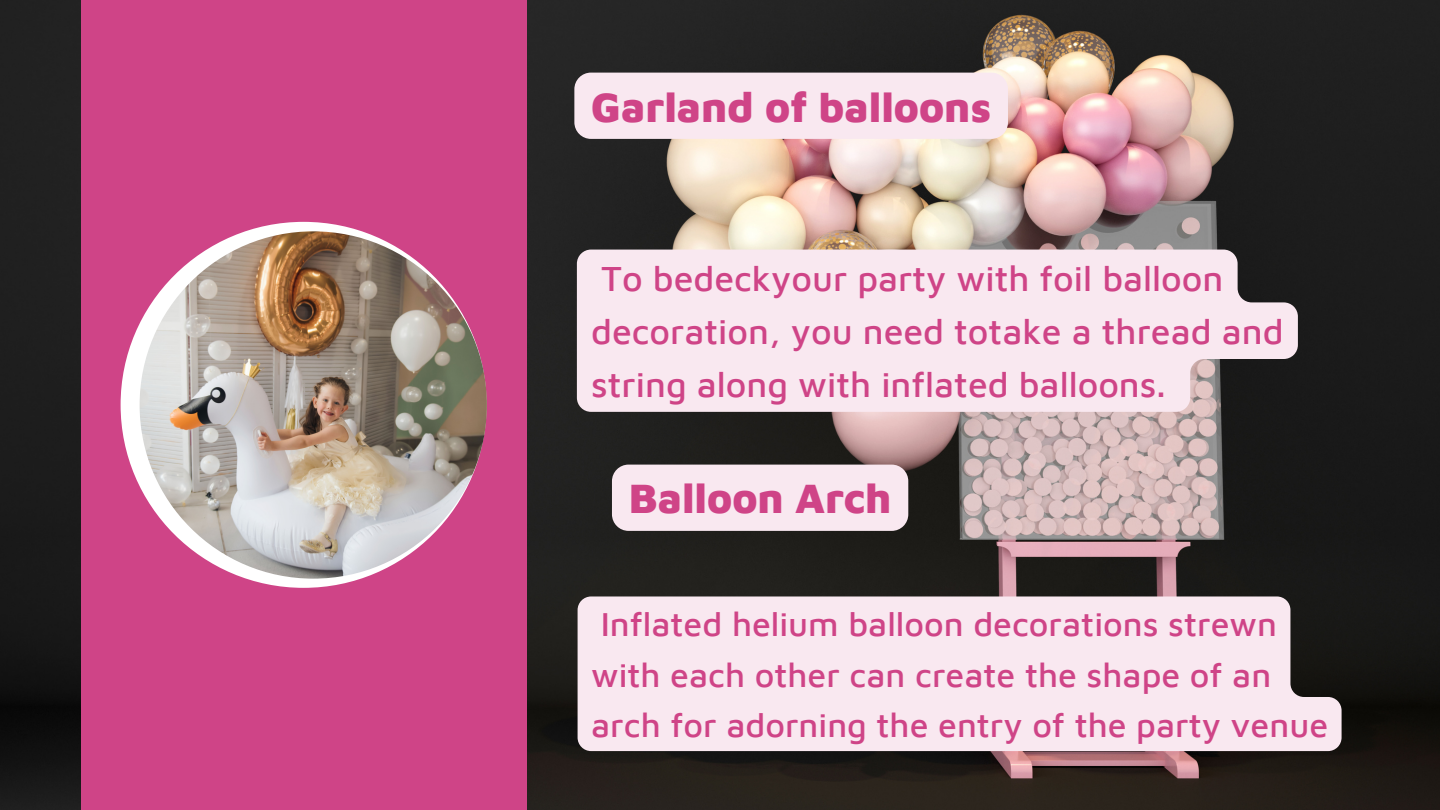
<style>
.page{position:relative;width:1440px;height:810px;background:#fff}
.page>*{position:absolute;margin:0;border:0;box-sizing:border-box;transform-origin:0 0}
.t1{font:900 42px "Maven Pro";color:#cf4487}
.t2{font:500 35.7px/52.9px "Maven Pro";color:#cf4487}
.t3{font:500 34px/50.2px "Maven Pro";color:#cf4487}
</style>
<div class="page">
<img style="left:0;top:0;width:1440px;height:810px">
<div style="left:81px;top:0;width:445px;height:810px;background:#cf4487"></div>
<div style="left:121px;top:222px;width:366px;height:366px;background:#fff;border-radius:50%"></div>
<img style="left:140px;top:231px;width:347px;height:348px;border-radius:50%">
<div style="left:574px;top:73px;width:434px;height:66px;background:#f9e8f0"></div>
<svg style="left:577px;top:250px;width:721px;height:162px;background:#e9d9e1"></svg>
<div style="left:578px;top:596px;width:764px;height:155px;background:#f9e8f0"></div>
<div style="left:612px;top:465px;width:296px;height:66px;background:#f9e8f0"></div>
<p class="t1" style="left:591px;top:81px;width:402px">Garland of balloons</p>
<p class="t2" style="left:591px;top:251px;width:694px">To bedeckyour party with foil balloon decoration, you need totake a thread and string along with inflated balloons.</p>
<p class="t1" style="left:629px;top:473px;width:264px">Balloon Arch</p>
<p class="t3" style="left:591px;top:598px;width:738px">Inflated helium balloon decorations strewn with each other can create the shape of an arch for adorning the entry of the party venue</p>
</div>
